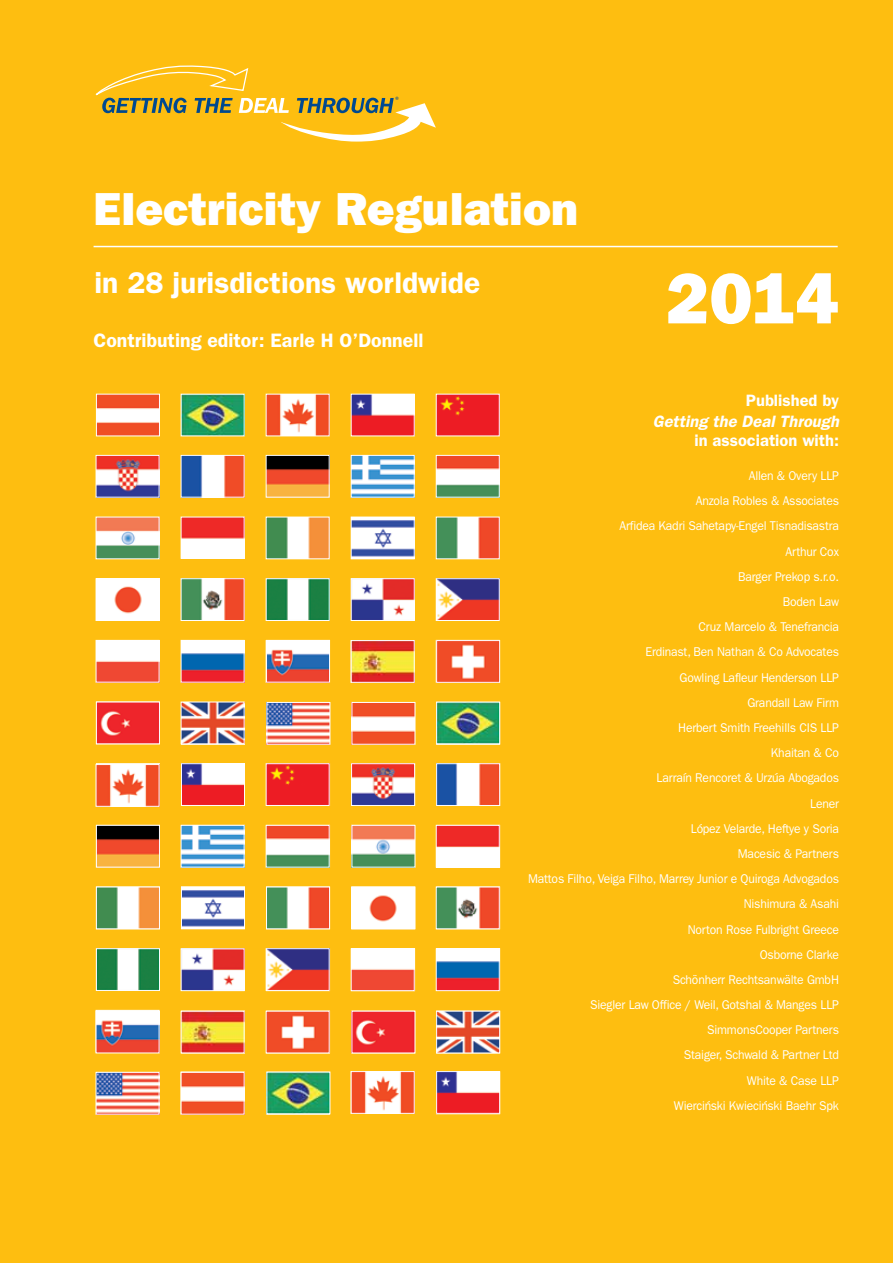
<style>
.page{position:relative;width:893px;height:1263px;background:#febe10}
.page>*{position:absolute;margin:0;border:0;box-sizing:border-box;transform-origin:0 0}
.t1{font:800 72px "Franklin Gothic";color:#fff}
.t2{font:800 46.5px "Franklin Gothic";color:#fff}
.t3{font:600 30px "Franklin Gothic";color:#fff}
.t4{font:600 19.5px "Franklin Gothic";color:#fff}
.t5{font:600 16.5px "Franklin Gothic";color:#fff}
.t6{font:italic 600 16.5px "Franklin Gothic";color:#fff}
.t7{font:12.75px/25.2px "Franklin Gothic";letter-spacing:-.015em;color:#fff;text-align:right;scale:.95 1}
.t8{font:7.65px "Franklin Gothic";color:#004990}
</style>
<div class="page">
<hr style="left:94px;top:246px;width:744px;height:1px;background:#fff">
<img style="left:98px;top:519px;width:59px;height:38px">
<div style="left:96px;top:517px;width:63px;height:42px;border:1px solid #fff"></div>
<img style="left:353px;top:457px;width:60px;height:38px">
<div style="left:351px;top:455px;width:64px;height:42px;border:1px solid #fff"></div>
<img style="left:98px;top:457px;width:59px;height:38px">
<div style="left:96px;top:455px;width:63px;height:42px;border:1px solid #fff"></div>
<img style="left:268px;top:457px;width:60px;height:38px">
<div style="left:266px;top:455px;width:64px;height:42px;border:1px solid #fff"></div>
<img style="left:98px;top:580px;width:59px;height:39px">
<div style="left:96px;top:578px;width:63px;height:43px;border:1px solid #fff"></div>
<img style="left:438px;top:519px;width:60px;height:38px">
<div style="left:436px;top:517px;width:64px;height:42px;border:1px solid #fff"></div>
<img style="left:183px;top:519px;width:59px;height:38px">
<div style="left:181px;top:517px;width:63px;height:42px;border:1px solid #fff"></div>
<img style="left:268px;top:396px;width:60px;height:38px">
<div style="left:266px;top:394px;width:64px;height:42px;border:1px solid #fff"></div>
<img style="left:353px;top:396px;width:60px;height:38px">
<div style="left:351px;top:394px;width:64px;height:42px;border:1px solid #fff"></div>
<img style="left:98px;top:396px;width:60px;height:38px">
<div style="left:96px;top:394px;width:64px;height:42px;border:1px solid #fff"></div>
<img style="left:183px;top:396px;width:59px;height:38px">
<div style="left:181px;top:394px;width:63px;height:42px;border:1px solid #fff"></div>
<img style="left:438px;top:396px;width:60px;height:38px">
<div style="left:436px;top:394px;width:64px;height:42px;border:1px solid #fff"></div>
<img style="left:183px;top:457px;width:59px;height:38px">
<div style="left:181px;top:455px;width:63px;height:42px;border:1px solid #fff"></div>
<img style="left:268px;top:519px;width:60px;height:38px">
<div style="left:266px;top:517px;width:64px;height:42px;border:1px solid #fff"></div>
<img style="left:438px;top:457px;width:60px;height:38px">
<div style="left:436px;top:455px;width:64px;height:42px;border:1px solid #fff"></div>
<svg style="left:96px;top:65px;width:340px;height:77px"></svg>
<img style="left:183px;top:580px;width:59px;height:39px">
<div style="left:181px;top:578px;width:63px;height:43px;border:1px solid #fff"></div>
<div style="left:266px;top:640px;width:64px;height:43px;background:#f8bdb7"></div>
<img style="left:183px;top:642px;width:59px;height:38px">
<div style="left:181px;top:640px;width:63px;height:42px;border:1px solid #fff"></div>
<img style="left:98px;top:642px;width:59px;height:38px">
<div style="left:96px;top:640px;width:63px;height:42px;border:1px solid #fff"></div>
<img style="left:268px;top:580px;width:60px;height:39px">
<div style="left:266px;top:578px;width:64px;height:43px;border:1px solid #fff"></div>
<img style="left:353px;top:580px;width:60px;height:39px">
<div style="left:351px;top:578px;width:64px;height:43px;border:1px solid #fff"></div>
<img style="left:353px;top:519px;width:60px;height:38px">
<div style="left:351px;top:517px;width:64px;height:42px;border:1px solid #fff"></div>
<img style="left:438px;top:580px;width:60px;height:39px">
<div style="left:436px;top:578px;width:64px;height:43px;border:1px solid #fff"></div>
<svg style="left:96px;top:763px;width:64px;height:43px"></svg>
<svg style="left:181px;top:702px;width:64px;height:43px"></svg>
<div style="left:436px;top:702px;width:64px;height:43px;background:#fef6de"></div>
<div style="left:96px;top:1010px;width:63px;height:42px;background:#fff"></div>
<div style="left:181px;top:1071px;width:63px;height:43px;background:#fee194"></div>
<img style="left:268px;top:642px;width:60px;height:38px">
<div style="left:266px;top:640px;width:64px;height:42px;border:1px solid #fff"></div>
<img style="left:353px;top:642px;width:60px;height:39px">
<div style="left:351px;top:640px;width:64px;height:43px;border:1px solid #fff"></div>
<img style="left:438px;top:642px;width:60px;height:39px">
<div style="left:436px;top:640px;width:64px;height:43px;border:1px solid #fff"></div>
<img style="left:98px;top:950px;width:60px;height:39px">
<div style="left:96px;top:948px;width:64px;height:43px;border:1px solid #fff"></div>
<img style="left:268px;top:889px;width:60px;height:38px">
<div style="left:266px;top:887px;width:64px;height:42px;border:1px solid #fff"></div>
<img style="left:354px;top:889px;width:59px;height:38px">
<div style="left:352px;top:887px;width:63px;height:42px;border:1px solid #fff"></div>
<img style="left:438px;top:889px;width:60px;height:38px">
<div style="left:436px;top:887px;width:64px;height:42px;border:1px solid #fff"></div>
<img style="left:98px;top:704px;width:60px;height:38px">
<div style="left:96px;top:702px;width:64px;height:42px;border:1px solid #fff"></div>
<img style="left:183px;top:950px;width:59px;height:39px">
<div style="left:181px;top:948px;width:63px;height:43px;border:1px solid #fff"></div>
<img style="left:183px;top:704px;width:59px;height:38px">
<div style="left:181px;top:702px;width:63px;height:42px;border:1px solid #fff"></div>
<img style="left:268px;top:950px;width:60px;height:39px">
<div style="left:266px;top:948px;width:64px;height:43px;border:1px solid #fff"></div>
<img style="left:353px;top:950px;width:60px;height:39px">
<div style="left:351px;top:948px;width:64px;height:43px;border:1px solid #fff"></div>
<img style="left:268px;top:704px;width:60px;height:39px">
<div style="left:266px;top:702px;width:64px;height:43px;border:1px solid #fff"></div>
<img style="left:438px;top:950px;width:60px;height:39px">
<div style="left:436px;top:948px;width:64px;height:43px;border:1px solid #fff"></div>
<img style="left:354px;top:704px;width:59px;height:39px">
<div style="left:352px;top:702px;width:63px;height:43px;border:1px solid #fff"></div>
<img style="left:98px;top:1020px;width:59px;height:31px">
<div style="left:96px;top:1011px;width:63px;height:42px;border:1px solid #fff"></div>
<img style="left:438px;top:704px;width:60px;height:38px">
<div style="left:436px;top:702px;width:64px;height:42px;border:1px solid #fff"></div>
<img style="left:183px;top:1013px;width:59px;height:38px">
<div style="left:181px;top:1011px;width:63px;height:42px;border:1px solid #fff"></div>
<img style="left:98px;top:766px;width:59px;height:39px">
<div style="left:96px;top:764px;width:63px;height:43px;border:1px solid #fff"></div>
<img style="left:268px;top:1013px;width:60px;height:38px">
<img style="left:183px;top:765px;width:60px;height:39px">
<div style="left:181px;top:763px;width:64px;height:43px;border:1px solid #fff"></div>
<img style="left:354px;top:1013px;width:59px;height:38px">
<img style="left:268px;top:765px;width:60px;height:39px">
<div style="left:266px;top:763px;width:64px;height:43px;border:1px solid #fff"></div>
<img style="left:438px;top:1013px;width:60px;height:38px">
<div style="left:436px;top:1011px;width:64px;height:42px;border:1px solid #fff"></div>
<img style="left:353px;top:765px;width:60px;height:39px">
<div style="left:351px;top:763px;width:64px;height:43px;border:1px solid #fff"></div>
<img style="left:98px;top:1074px;width:59px;height:38px">
<div style="left:96px;top:1072px;width:63px;height:42px;border:1px solid #fff"></div>
<img style="left:438px;top:765px;width:60px;height:39px">
<div style="left:436px;top:763px;width:64px;height:43px;border:1px solid #fff"></div>
<img style="left:183px;top:1074px;width:59px;height:38px">
<div style="left:181px;top:1072px;width:63px;height:42px;border:1px solid #fff"></div>
<img style="left:98px;top:827px;width:60px;height:38px">
<div style="left:96px;top:825px;width:64px;height:42px;border:1px solid #fff"></div>
<img style="left:268px;top:1073px;width:60px;height:39px">
<div style="left:266px;top:1071px;width:64px;height:43px;border:1px solid #fff"></div>
<img style="left:183px;top:827px;width:59px;height:38px">
<div style="left:181px;top:825px;width:63px;height:42px;border:1px solid #fff"></div>
<img style="left:353px;top:1073px;width:60px;height:39px">
<div style="left:351px;top:1071px;width:64px;height:43px;border:1px solid #fff"></div>
<img style="left:268px;top:827px;width:60px;height:38px">
<div style="left:266px;top:825px;width:64px;height:42px;border:1px solid #fff"></div>
<img style="left:438px;top:1073px;width:60px;height:39px">
<div style="left:436px;top:1071px;width:64px;height:43px;border:1px solid #fff"></div>
<img style="left:354px;top:827px;width:59px;height:38px">
<div style="left:352px;top:825px;width:63px;height:42px;border:1px solid #fff"></div>
<img style="left:438px;top:827px;width:60px;height:38px">
<div style="left:436px;top:825px;width:64px;height:42px;border:1px solid #fff"></div>
<img style="left:98px;top:889px;width:60px;height:38px">
<div style="left:96px;top:887px;width:64px;height:42px;border:1px solid #fff"></div>
<img style="left:183px;top:889px;width:60px;height:38px">
<div style="left:181px;top:887px;width:64px;height:42px;border:1px solid #fff"></div>
<p class="t8" style="left:395px;top:95px;width:7px">®</p>
<h2 class="t2" style="left:94px;top:181px;width:486px">Electricity Regulation</h2>
<h3 class="t3" style="left:94px;top:265px;width:387px">in 28 jurisdictions worldwide</h3>
<h3 class="t4" style="left:94px;top:328px;width:331px">Contributing editor: Earle H O’Donnell</h3>
<h1 class="t1" style="left:666px;top:256px;width:174px">2014</h1>
<p class="t5" style="left:746px;top:390px;width:95px">Published by</p>
<p class="t6" style="left:653px;top:411px;width:188px">Getting the Deal Through</p>
<p class="t5" style="left:694px;top:431px;width:146px">in association with:</p>
<p class="t7" style="left:528px;top:463px;width:329px">Allen &amp; Overy LLP<br>Anzola Robles &amp; Associates<br>Arfidea Kadri Sahetapy-Engel Tisnadisastra<br>Arthur Cox<br>Barger Prekop s.r.o.<br>Boden Law<br>Cruz Marcelo &amp; Tenefrancia<br>Erdinast, Ben Nathan &amp; Co Advocates<br>Gowling Lafleur Henderson LLP<br>Grandall Law Firm<br>Herbert Smith Freehills CIS LLP<br>Khaitan &amp; Co<br>Larraín Rencoret &amp; Urzúa Abogados<br>Lener<br>Lo´pez Velarde, Heftye y Soria<br>Macesic &amp; Partners<br>Mattos Filho, Veiga Filho, Marrey Junior e Quiroga Advogados<br>Nishimura &amp; Asahi<br>Norton Rose Fulbright Greece<br>Osborne Clarke<br>Schönherr Rechtsanwälte GmbH<br>Siegler Law Office / Weil, Gotshal &amp; Manges LLP<br>SimmonsCooper Partners<br>Staiger, Schwald &amp; Partner Ltd<br>White &amp; Case LLP<br>Wiercin´ski Kwiecin´ski Baehr Spk</p>
</div>
